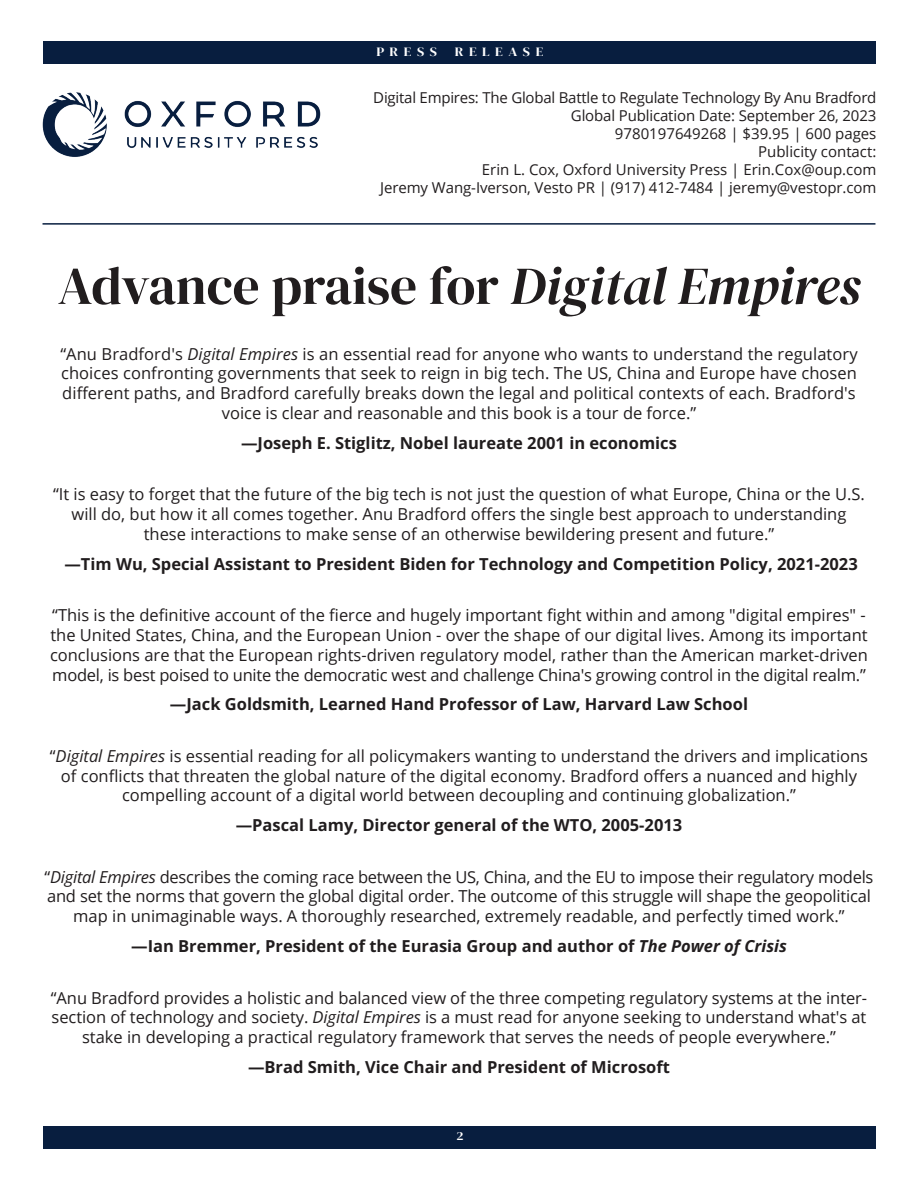
<style>
.page{position:relative;width:918px;height:1188px;background:#fff}
.page>*{position:absolute;margin:0;border:0;box-sizing:border-box;transform-origin:0 0}
.t1{font:53.25px "DM Serif Display";color:#211d1e}
.t2{font:16.5px/19.8px "Open Sans";color:#211d1e;text-align:center}
.t3{font:700 16.5px "Open Sans";color:#211d1e}
.t4{font:15px/18px "Open Sans";letter-spacing:-.005em;color:#211d1e;text-align:right}
.t5{font:12.6px "DM Serif Display";letter-spacing:.4em;color:#fff;scale:1.1 1}
.t6{font:12px "DM Serif Display";color:#fff;scale:1.1 1}
.s1{font-style:italic}
</style>
<div class="page">
<hr style="left:43px;top:223px;width:832px;height:2px;background:#081e3f">
<div style="left:43px;top:1126px;width:833px;height:22px;background:#081e3f"></div>
<div style="left:43px;top:41px;width:833px;height:22px;background:#081e3f"></div>
<img style="left:42px;top:92px;width:279px;height:65px">
<p class="t5" style="left:376px;top:44px;width:57px">PRESS</p>
<p class="t5" style="left:455px;top:44px;width:82px">RELEASE</p>
<p class="t4" style="left:373px;top:88px;width:505px">Digital Empires: The Global Battle to Regulate Technology By Anu Bradford Global Publication Date: September 26, 2023<br>9780197649268 | $39.95 | 600 pages<br>Publicity contact:<br>Erin L. Cox, Oxford University Press | Erin.Cox@oup.com<br>Jeremy Wang-Iverson, Vesto PR | (917) 412-7484 | jeremy@vestopr.com</p>
<h1 class="t1" style="left:58px;top:255px;width:804px">Advance praise for <span class="s1">Digital Empires</span></h1>
<p class="t2" style="left:60px;top:343px;width:799px">“Anu Bradford's <span class="s1">Digital Empires</span> is an essential read for anyone who wants to understand the regulatory choices confronting governments that seek to reign in big tech. The US, China and Europe have chosen different paths, and Bradford carefully breaks down the legal and political contexts of each. Bradford's voice is clear and reasonable and this book is a tour de force.”</p>
<p class="t3" style="left:241px;top:432px;width:437px">—Joseph E. Stiglitz, Nobel laureate 2001 in economics</p>
<p class="t2" style="left:53px;top:484px;width:814px">“It is easy to forget that the future of the big tech is not just the question of what Europe, China or the U.S. will do, but how it all comes together. Anu Bradford offers the single best approach to understanding these interactions to make sense of an otherwise bewildering present and future.”</p>
<p class="t3" style="left:64px;top:553px;width:795px">—Tim Wu, Special Assistant to President Biden for Technology and Competition Policy, 2021-2023</p>
<p class="t2" style="left:50px;top:605px;width:819px;text-align:left">“This is the definitive account of the fierce and hugely important fight within and among "digital empires" - the United States, China, and the European Union - over the shape of our digital lives. Among its important conclusions are that the European rights-driven regulatory model, rather than the American market-driven model, is best poised to unite the democratic west and challenge China's growing control in the digital realm.”</p>
<p class="t3" style="left:170px;top:693px;width:580px">—Jack Goldsmith, Learned Hand Professor of Law, Harvard Law School</p>
<p class="t2" style="left:50px;top:745px;width:820px">“<span class="s1">Digital Empires</span> is essential reading for all policymakers wanting to understand the drivers and implications of conflicts that threaten the global nature of the digital economy. Bradford offers a nuanced and highly compelling account of a digital world between decoupling and continuing globalization.”</p>
<p class="t3" style="left:236px;top:814px;width:448px">—Pascal Lamy, Director general of the WTO, 2005-2013</p>
<p class="t2" style="left:45px;top:866px;width:830px">“<span class="s1">Digital Empires</span> describes the coming race between the US, China, and the EU to impose their regulatory models and set the norms that govern the global digital order. The outcome of this struggle will shape the geopolitical map in unimaginable ways. A thoroughly researched, extremely readable, and perfectly timed work.”</p>
<p class="t3" style="left:131px;top:935px;width:657px">—Ian Bremmer, President of the Eurasia Group and author of <span class="s1">The Power of Crisis</span></p>
<p class="t2" style="left:51px;top:987px;width:818px">“Anu Bradford provides a holistic and balanced view of the three competing regulatory systems at the inter&shy;section of technology and society. <span class="s1">Digital Empires</span> is a must read for anyone seeking to understand what's at stake in developing a practical regulatory framework that serves the needs of people everywhere.”</p>
<p class="t3" style="left:248px;top:1056px;width:424px">—Brad Smith, Vice Chair and President of Microsoft</p>
<p class="t6" style="left:456px;top:1129px;width:8px">2</p>
</div>
